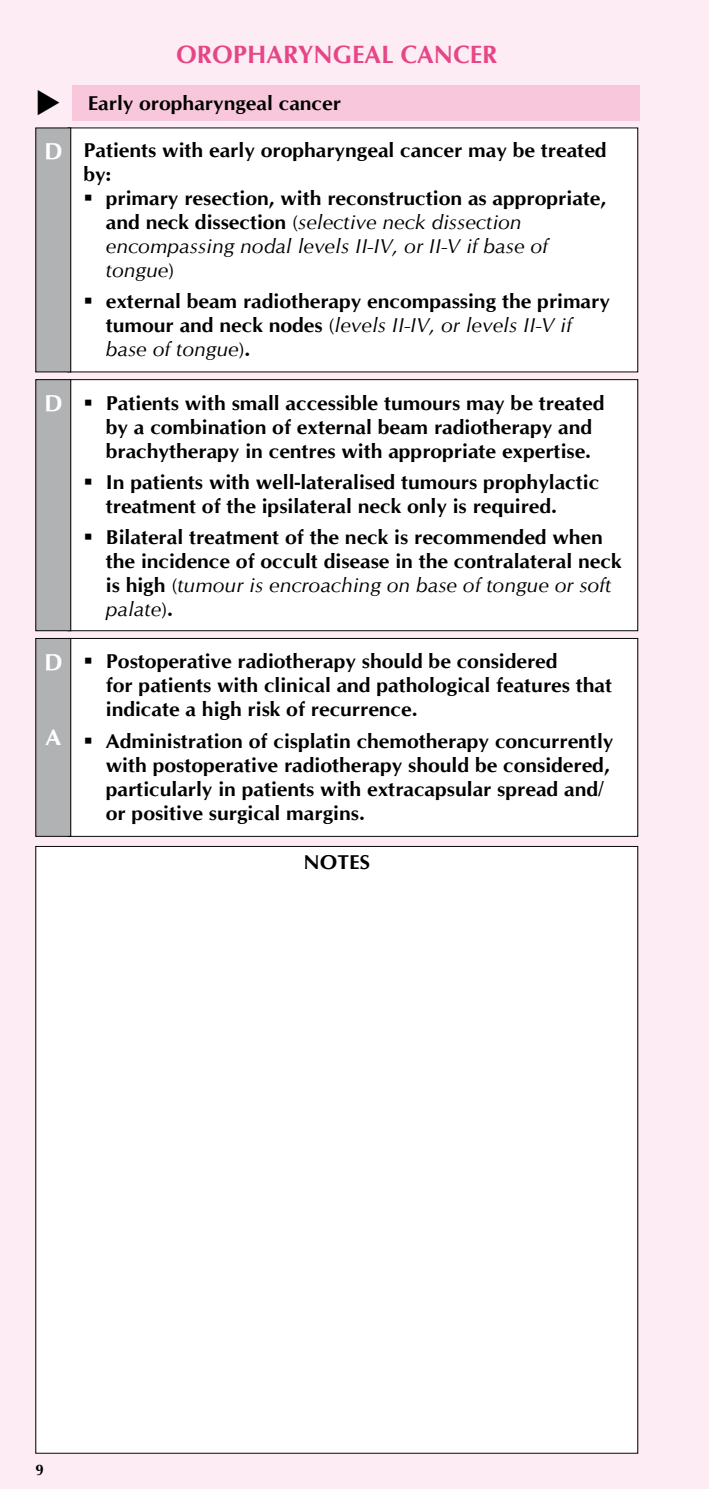
<style>
.page{position:relative;width:709px;height:1489px;background:#fff}
.page>*{position:absolute;margin:0;border:0;box-sizing:border-box;transform-origin:0 0}
.t1{font:700 25px "CG Omega";color:#e64687}
.t2{font:700 22.5px "CG Omega";color:#fff;scale:1.06 1}
.t3{font:700 20px/24px "CG Omega";color:#000;scale:1.06 1}
.t4{font:italic 20px/24px "CG Omega";color:#000;scale:1.06 1}
.t5{font:700 15px "CG Omega";color:#000}
.s1{font-weight:700;font-style:normal}
.s2{font-style:normal}
.s3{font-weight:400}
.s4{font-weight:400;font-style:italic}
</style>
<div class="page">
<div style="left:0;top:0;width:709px;height:1488px;background:#fdecf3"></div>
<div style="left:73px;top:85px;width:567px;height:35px;background:#f8c7db"></div>
<div style="left:68px;top:128px;width:569px;height:244px;background:#fff"></div>
<div style="left:36px;top:128px;width:35px;height:244px;background:#b1b2b4"></div>
<div style="left:35px;top:128px;width:36px;height:244px;border:1px solid #000"></div>
<div style="left:68px;top:379px;width:569px;height:251px;background:#fff"></div>
<div style="left:36px;top:379px;width:35px;height:251px;background:#b1b2b4"></div>
<div style="left:35px;top:379px;width:36px;height:252px;border:1px solid #000"></div>
<div style="left:68px;top:638px;width:569px;height:198px;background:#fff"></div>
<div style="left:68px;top:638px;width:570px;height:198px;border:1px solid #000"></div>
<div style="left:36px;top:638px;width:35px;height:198px;background:#b1b2b4"></div>
<div style="left:35px;top:638px;width:36px;height:198px;border:1px solid #000"></div>
<div style="left:36px;top:846px;width:601px;height:606px;background:#fff"></div>
<p class="t2" style="left:44px;top:137px;width:19px">D</p>
<p class="t2" style="left:44px;top:389px;width:19px">D</p>
<p class="t2" style="left:44px;top:647px;width:19px">D</p>
<p class="t2" style="left:45px;top:723px;width:16px">A</p>
<p class="t1" style="left:176px;top:38px;width:191px">OROPHARYNGEAL</p>
<p class="t1" style="left:400px;top:38px;width:83px">CANCER</p>
<p class="t3" style="left:88px;top:91px;width:240px">Early oropharyngeal cancer</p>
<p class="t3" style="left:83px;top:138px;width:495px">Patients with early oropharyngeal cancer may be treated by:</p>
<p class="t4" style="left:106px;top:187px;width:473px;text-indent:-22px">▪ <span class="s1">primary resection, with reconstruction as appropriate, and neck dissection</span> <span class="s2">(</span>selective neck dissection encompassing nodal levels II-IV, or II-V if base of tongue<span class="s2">)</span></p>
<p class="t3" style="left:106px;top:289px;width:477px;text-indent:-22px">▪ external beam radiotherapy encompassing the primary tumour and neck nodes <span class="s3">(</span><span class="s4">levels II-IV, or levels II-V if base of tongue</span><span class="s3">)</span>.</p>
<p class="t3" style="left:83px;top:391px;width:493px;text-align:center">▪ Patients with small accessible tumours may be treated by a combination of external beam radiotherapy and brachytherapy in centres with appropriate expertise.</p>
<p class="t3" style="left:106px;top:470px;width:467px;text-indent:-22px">▪ I n patients with well-lateralised tumours prophylactic treatment of the ipsilateral neck only is required.</p>
<p class="t3" style="left:106px;top:525px;width:488px;text-indent:-22px">▪ B ilateral treatment of the neck is recommended when the incidence of occult disease in the contralateral neck is high <span class="s3">(</span><span class="s4">tumour is encroaching on base of tongue or soft palate</span><span class="s3">)</span>.</p>
<p class="t3" style="left:106px;top:649px;width:479px;text-indent:-22px">▪ Postoperative radiotherapy should be considered<br>for patients with clinical and pathological features that indicate a high risk of recurrence.</p>
<p class="t3" style="left:106px;top:728px;width:480px;text-indent:-22px">▪ Administration of cisplatin chemotherapy concurrently with postoperative radiotherapy should be considered, particularly in patients with extracapsular spread and/ or positive surgical margins.</p>
<p class="t3" style="left:303px;top:849px;width:44px">NOTES</p>
<p class="t5" style="left:35px;top:1460px;width:10px">9</p>
</div>
